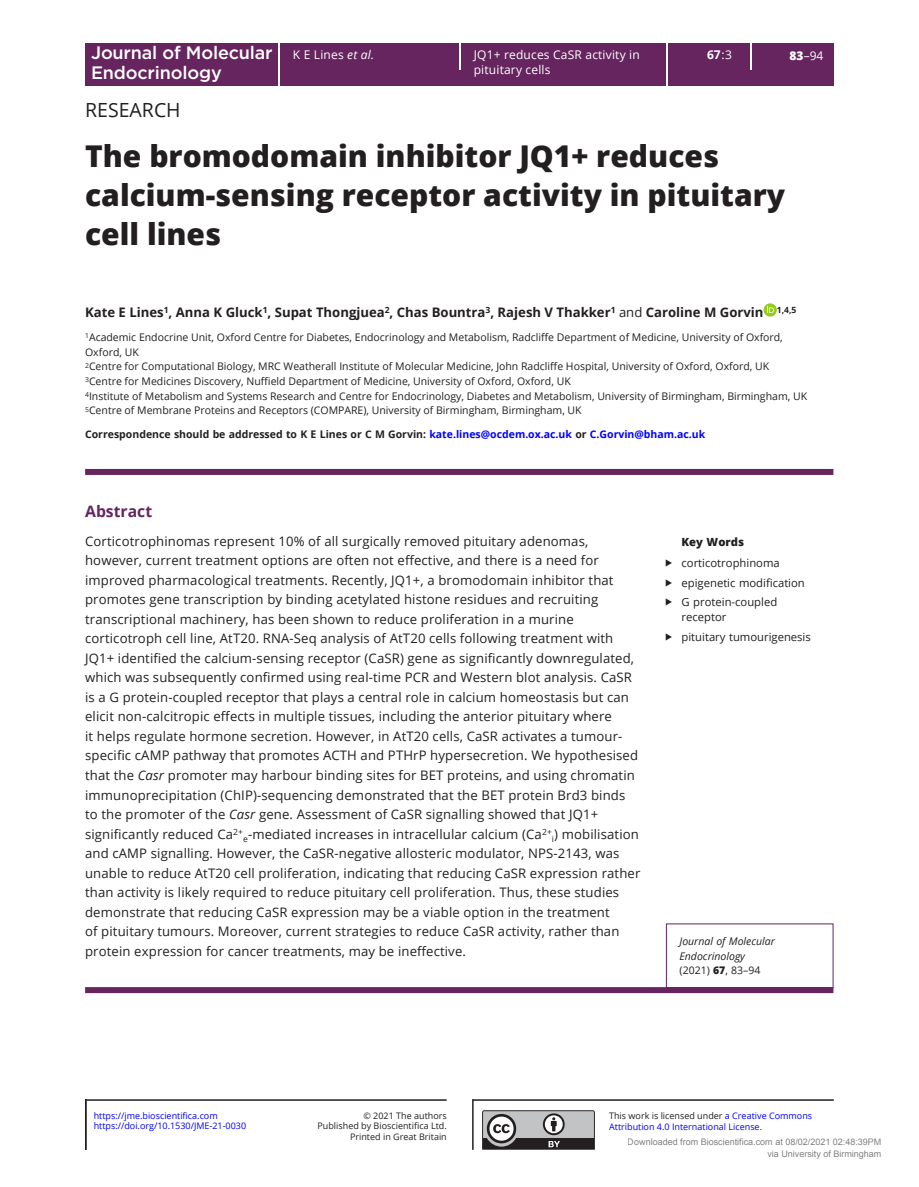
<style>
.page{position:relative;width:919px;height:1187px;background:#fff}
.page>*{position:absolute;margin:0;border:0;box-sizing:border-box;transform-origin:0 0}
.CT{font:800 30px/39px "Open Sans";color:#231f20}
.AT{font:19.5px "Open Sans";color:#231f20}
.t1{font:500 18px/19.5px "Gotham";letter-spacing:-.01em;color:#fff}
.ABS_H{font:700 15.75px "Open Sans";color:#66255f}
.ABS_TXT_L{font:13.2px/19.5px "Open Sans";letter-spacing:.01em;color:#231f20}
.AU{font:700 13.2px "Open Sans";color:#231f20}
.t2{font:12px/14.7px "Open Sans";letter-spacing:.015em;color:#fff}
.t3{font:700 12px "Open Sans";color:#fff}
.t4{font:11.25px/15px "Open Sans";color:#231f20}
.Keywords_Head{font:800 11.25px "Open Sans";color:#231f20}
.Address{font:10.5px/14.7px "Open Sans";color:#231f20}
.Corres{font:700 10.5px "Open Sans";color:#231f20}
.Corres-2{font:italic 10.5px/14.7px "Open Sans";color:#231f20}
.t5{font:9px/10.8px "Open Sans";color:#00f}
.t6{font:9px/12px "Arial";color:rgb(0 0 0/.5);text-align:right}
.t7{font:9px/10.5px "Open Sans";color:#231f20;text-align:right}
.s1{font-family:"Open Sans";font-weight:400;font-size:12px}
.s2{font-family:"Open Sans";font-weight:400;font-style:italic;font-size:12px}
.s3{font-weight:400}
.s4{font-weight:800}
.s5{color:#00f}
.s6{font-style:italic}
.s7{font-style:normal}
.s8{font-weight:800;font-style:normal}
.s9{color:#231f20}
</style>
<div class="page">
<div style="left:85px;top:43px;width:748px;height:42px;background:#66255f"></div>
<hr style="left:278px;top:43px;width:1px;height:42px;background:#fff">
<hr style="left:666px;top:43px;width:1px;height:42px;background:#fff">
<svg style="left:459px;top:43px;width:1px;height:27px"></svg>
<svg style="left:750px;top:43px;width:1px;height:27px"></svg>
<div style="left:85px;top:469px;width:748px;height:6px;background:#66255f"></div>
<div style="left:85px;top:987px;width:748px;height:6px;background:#66255f"></div>
<svg style="left:763px;top:303px;width:13px;height:13px"></svg>
<svg style="left:766px;top:306px;width:8px;height:7px"></svg>
<svg style="left:482px;top:1110px;width:113px;height:39px;background:#8e8d8e"></svg>
<hr style="left:85px;top:1099px;width:361px;height:1px;background:#231f20">
<hr style="left:85px;top:1099px;width:1px;height:50px;background:#231f20">
<hr style="left:472px;top:1099px;width:1px;height:50px;background:#231f20">
<hr style="left:472px;top:1099px;width:361px;height:1px;background:#231f20">
<h3 class="t1" style="left:91px;top:43px;width:284px">Journal of Molecular <span class="s1">K E Lines</span> <span class="s2">et al.<br></span>Endocrinology</h3>
<p class="t3" style="left:707px;top:46px;width:26px">67<span class="s3">:3</span></p>
<p class="t2" style="left:789px;top:48px;width:35px"><span class="s4">83</span>–94</p>
<p class="AT" style="left:85px;top:96px;width:97px">RESEARCH</p>
<p class="CT" style="left:85px;top:134px;width:701px">The bromodomain inhibitor JQ1+ reduces calcium-sensing receptor activity in pituitary cell lines</p>
<p class="t2" style="left:473px;top:47px;width:167px">JQ1+ reduces CaSR activity in pituitary cells</p>
<p class="AU" style="left:85px;top:302px;width:712px">Kate E Lines<sup>1</sup>, Anna K Gluck<sup>1</sup>, Supat Thongjuea<sup>2</sup>, Chas Bountra<sup>3</sup>, Rajesh V Thakker<sup>1</sup> <span class="s3">and</span> Caroline M Gorvin <sup>1,4,5</sup></p>
<p class="Address" style="left:85px;top:329px;width:699px"><sup>1</sup>Academic Endocrine Unit, Oxford Centre for Diabetes, Endocrinology and Metabolism, Radcliffe Department of Medicine, University of Oxford,<br>Oxford, UK</p>
<p class="Address" style="left:85px;top:359px;width:685px"><sup>2</sup>Centre for Computational Biology, MRC Weatherall Institute of Molecular Medicine, John Radcliffe Hospital, University of Oxford, Oxford, UK</p>
<p class="Address" style="left:85px;top:373px;width:487px"><sup>3</sup>Centre for Medicines Discovery, Nuffield Department of Medicine, University of Oxford, Oxford, UK</p>
<p class="Address" style="left:85px;top:388px;width:723px"><sup>4</sup>Institute of Metabolism and Systems Research and Centre for Endocrinology, Diabetes and Metabolism, University of Birmingham, Birmingham, UK</p>
<p class="Address" style="left:85px;top:402px;width:498px"><sup>5</sup>Centre of Membrane Proteins and Receptors (COMPARE), University of Birmingham, Birmingham, UK</p>
<p class="Corres" style="left:85px;top:426px;width:621px">Correspondence should be addressed to K E Lines or C M Gorvin: <span class="s5">kate.lines@ocdem.ox.ac.uk</span> or <span class="s5">C.Gorvin@bham.ac.uk</span></p>
<p class="ABS_H" style="left:85px;top:500px;width:69px">Abstract</p>
<p class="ABS_TXT_L" style="left:85px;top:531px;width:556px">Corticotrophinomas represent 10% of all surgically removed pituitary adenomas, however, current treatment options are often not effective, and there is a need for improved pharmacological treatments. Recently, JQ1+, a bromodomain inhibitor that promotes gene transcription by binding acetylated histone residues and recruiting transcriptional machinery, has been shown to reduce proliferation in a murine corticotroph cell line, AtT20. RNA-Seq analysis of AtT20 cells following treatment with JQ1+ identified the calcium-sensing receptor (CaSR) gene as significantly downregulated, which was subsequently confirmed using real-time PCR and Western blot analysis. CaSR is a G protein-coupled receptor that plays a central role in calcium homeostasis but can elicit non-calcitropic effects in multiple tissues, including the anterior pituitary where<br>it helps regulate hormone secretion. However, in AtT20 cells, CaSR activates a tumour&shy;specific cAMP pathway that promotes ACTH and PTHrP hypersecretion. We hypothesised that the <span class="s6">Casr</span> promoter may harbour binding sites for BET proteins, and using chromatin immunoprecipitation (ChIP)-sequencing demonstrated that the BET protein Brd3 binds to the promoter of the <span class="s6">Casr</span> gene. Assessment of CaSR signalling showed that JQ1+ significantly reduced Ca<sup>2+</sup><sub>e</sub>-mediated increases in intracellular calcium (Ca<sup>2+</sup><sub>i</sub>) mobilisation and cAMP signalling. However, the CaSR-negative allosteric modulator, NPS-2143, was unable to reduce AtT20 cell proliferation, indicating that reducing CaSR expression rather than activity is likely required to reduce pituitary cell proliferation. Thus, these studies demonstrate that reducing CaSR expression may be a viable option in the treatment<br>of pituitary tumours. Moreover, current strategies to reduce CaSR activity, rather than protein expression for cancer treatments, may be ineffective.</p>
<p class="Keywords_Head" style="left:681px;top:533px;width:64px">Key Words</p>
<p class="t4" style="left:681px;top:555px;width:100px">corticotrophinoma</p>
<p class="t4" style="left:681px;top:575px;width:125px">epigenetic modification</p>
<p class="t4" style="left:681px;top:594px;width:97px">G protein-coupled receptor</p>
<p class="t4" style="left:681px;top:629px;width:131px">pituitary tumourigenesis</p>
<p class="Corres-2" style="left:679px;top:933px;width:97px">Journal of Molecular<br>Endocrinology <span class="s7">(2021)</span> <span class="s8">67</span><span class="s7">, 83–94</span></p>
<p class="t5" style="left:94px;top:1109px;width:125px">https://jme.bioscientifica.com</p>
<p class="t7" style="left:317px;top:1109px;width:131px">© 2021 The authors<br>Published by Bioscientifica Ltd.<br>Printed in Great Britain</p>
<p class="t5" style="left:609px;top:1109px;width:204px"><span class="s9">This work is licensed under</span> a Creative Commons<br>Attribution 4.0 International License.</p>
<p class="t6" style="left:627px;top:1135px;width:255px">Downloaded from Bioscientifica.com at 08/02/2021 02:48:39PM via University of Birmingham</p>
<p class="t5" style="left:94px;top:1120px;width:154px">https://doi.org/10.1530/JME-21-0030</p>
</div>
